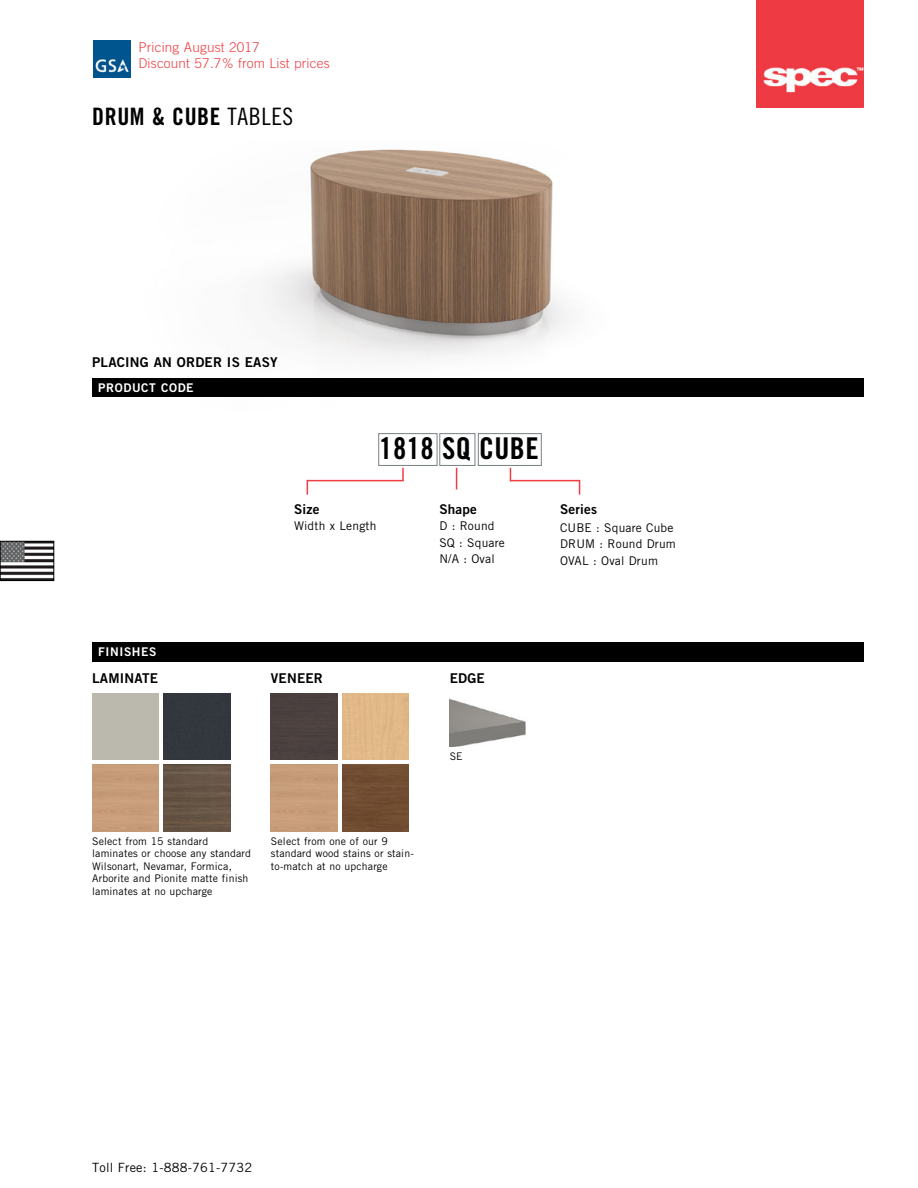
<style>
.page{position:relative;width:918px;height:1188px;background:#fff}
.page>*{position:absolute;margin:0;border:0;box-sizing:border-box;transform-origin:0 0}
.t1{font:30px "Trade Gothic LT Std Bd Cn 20";letter-spacing:.015em;color:#000}
.t2{font:24px "Trade Gothic LT Std Bd Cn 20";letter-spacing:.025em;color:#000}
.t3{font:13.5px "Trade Gothic LT Std Bd 2";letter-spacing:.015em;color:#000}
.t4{font:300 13.5px/16.5px "Trade Gothic LT Std";letter-spacing:.015em;color:#ef3d42}
.t5{font:12.75px "Trade Gothic LT Std";letter-spacing:.015em;color:#000}
.t6{font:12px/16.5px "Trade Gothic LT Std";letter-spacing:.015em;color:#000}
.t7{font:12px "Trade Gothic LT Std Bd 2";letter-spacing:.05em;color:#fff}
.t8{font:10.5px/12.6px "Trade Gothic LT Std";letter-spacing:.015em;color:#000}
.s1{font-family:"Trade Gothic LT Std Cn 18"}
</style>
<div class="page">
<img style="left:757px;top:0;width:107px;height:108px">
<img style="left:2px;top:543px;width:50px;height:36px">
<div style="left:0;top:541px;width:54px;height:40px;border:1px solid #000"></div>
<img style="left:93px;top:40px;width:37px;height:37px">
<img style="left:128px;top:149px;width:637px;height:248px">
<div style="left:92px;top:378px;width:772px;height:18px;background:#000"></div>
<div style="left:92px;top:642px;width:772px;height:20px;background:#000"></div>
<div style="left:378px;top:433px;width:59px;height:33px;border:1px solid #788083"></div>
<div style="left:439px;top:433px;width:36px;height:33px;border:1px solid #788083"></div>
<div style="left:478px;top:433px;width:64px;height:33px;border:1px solid #788083"></div>
<svg style="left:402px;top:468px;width:2px;height:12px"></svg>
<svg style="left:456px;top:468px;width:1px;height:22px"></svg>
<svg style="left:510px;top:468px;width:1px;height:12px"></svg>
<hr style="left:307px;top:480px;width:97px;height:1px;background:#ef3d42">
<hr style="left:510px;top:480px;width:69px;height:1px;background:#ef3d42">
<svg style="left:307px;top:481px;width:1px;height:14px"></svg>
<svg style="left:579px;top:480px;width:1px;height:15px"></svg>
<img style="left:164px;top:765px;width:66px;height:66px">
<div style="left:164px;top:693px;width:66px;height:67px;background:#32373d"></div>
<div style="left:271px;top:693px;width:66px;height:67px;background:#4b413f"></div>
<div style="left:342px;top:765px;width:67px;height:66px;background:#704c31"></div>
<img style="left:450px;top:699px;width:76px;height:48px">
<p class="t4" style="left:138px;top:39px;width:193px">Pricing August 2017<br>Discount 57.7% from List prices</p>
<h2 class="t2" style="left:92px;top:102px;width:203px">DRUM &amp; CUBE <span class="s1">TABLES</span></h2>
<p class="t3" style="left:92px;top:354px;width:187px">PLACING AN ORDER IS EASY</p>
<p class="t7" style="left:98px;top:380px;width:97px">PRODUCT CODE</p>
<p class="t7" style="left:98px;top:645px;width:60px">FINISHES</p>
<p class="t3" style="left:294px;top:500px;width:27px">Size</p>
<h1 class="t1" style="left:379px;top:430px;width:161px">1818 SQ CUBE</h1>
<p class="t3" style="left:439px;top:500px;width:39px">Shape</p>
<p class="t3" style="left:560px;top:500px;width:39px">Series</p>
<p class="t6" style="left:294px;top:518px;width:84px">Width x Length</p>
<p class="t6" style="left:560px;top:519px;width:117px">CUBE : Square Cube<br>DRUM : Round Drum<br>OVAL : Oval Drum</p>
<p class="t6" style="left:439px;top:518px;width:67px">D : Round<br>SQ : Square<br>N/A : Oval</p>
<p class="t3" style="left:92px;top:670px;width:67px">LAMINATE</p>
<p class="t3" style="left:271px;top:670px;width:54px">VENEER</p>
<p class="t8" style="left:92px;top:834px;width:160px">Select from 15 standard laminates or choose any standard<br>Wilsonart, Nevamar, Formica,<br>Arborite and Pionite matte finish laminates at no upcharge</p>
<p class="t8" style="left:271px;top:834px;width:144px">Select from one of our 9 standard wood stains or stain&shy;to-match at no upcharge</p>
<p class="t3" style="left:450px;top:670px;width:37px">EDGE</p>
<p class="t8" style="left:450px;top:750px;width:14px">SE</p>
<p class="t5" style="left:92px;top:1160px;width:162px">Toll Free: 1-888-761-7732</p>
</div>
